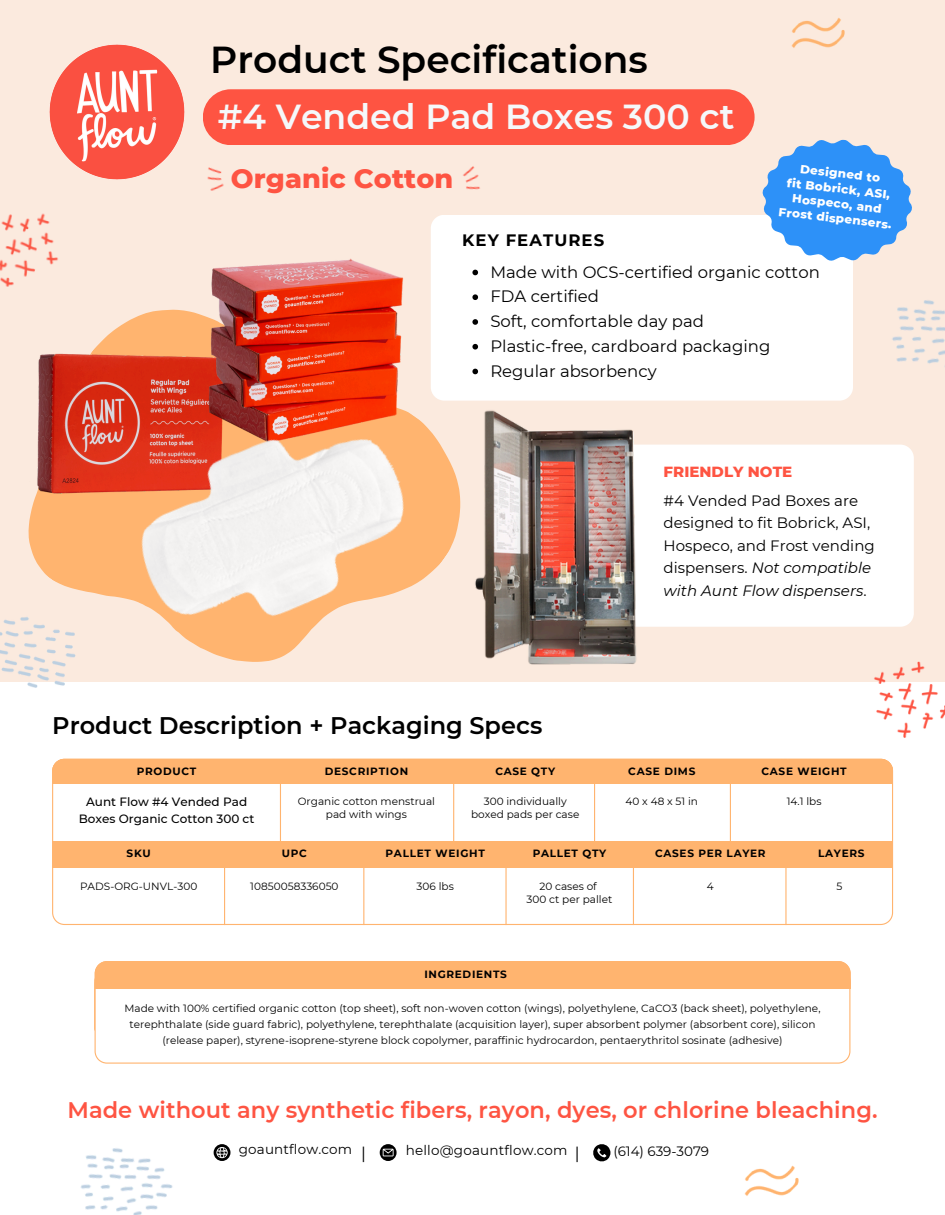
<style>
.page{position:relative;width:945px;height:1215px;background:#fff}
.page>*{position:absolute;margin:0;border:0;box-sizing:border-box;transform-origin:0 0}
.t1{font:600 37.5px "Montserrat";color:#000}
.t2{font:600 34.65px "Montserrat";color:#f5f8fa}
.t3{font:800 27px "Montserrat";letter-spacing:.005em;color:#fe5442}
.t4{font:600 24px "Montserrat";color:#000}
.t5{font:600 22.5px "Montserrat";letter-spacing:.005em;color:#fe5442}
.t6{font:16.5px "Montserrat";color:#000}
.t7{font:700 16.5px "Montserrat";letter-spacing:.065em;color:#000}
.t8{font:15px/22.5px "Montserrat";color:#000}
.t9{font:800 15px "Montserrat";color:#fe5442}
.t10{font:13.5px "Montserrat";letter-spacing:.01em;color:#000}
.t11{font:800 12px/15px "Montserrat";color:#fff;text-align:center}
.t12{font:500 12px/17px "Montserrat";color:#000;text-align:center}
.t13{font:10.5px/13.2px "Montserrat";color:#000;text-align:center}
.t14{font:700 10.5px "Montserrat";letter-spacing:.065em;color:#000}
.t15{font:10.5px "Montserrat";letter-spacing:.265em;color:#000}
.s1{font-style:italic}
</style>
<div class="page">
<div style="left:0;top:0;width:945px;height:682px;background:#fbeade"></div>
<svg style="left:28px;top:309px;width:433px;height:284px;fill:#ffb46f"></svg>
<img style="left:28px;top:323px;width:154px;height:200px">
<img style="left:49px;top:44px;width:136px;height:136px">
<svg style="left:52px;top:759px;width:841px;height:166px"></svg>
<hr style="left:280px;top:761px;width:1px;height:81px;background:#ffb46f">
<hr style="left:730px;top:761px;width:1px;height:81px;background:#ffb46f">
<hr style="left:453px;top:761px;width:1px;height:81px;background:#ffb46f">
<hr style="left:594px;top:761px;width:1px;height:81px;background:#ffb46f">
<img style="left:182px;top:258px;width:242px;height:120px">
<img style="left:95px;top:378px;width:363px;height:284px">
<img style="left:463px;top:166px;width:17px;height:24px">
<img style="left:207px;top:167px;width:17px;height:24px">
<div style="left:431px;top:215px;width:422px;height:186px;background:#fff;border-radius:14px"></div>
<div style="left:594px;top:445px;width:320px;height:182px;background:#fff;border-radius:13px"></div>
<img style="left:463px;top:400px;width:193px;height:265px">
<svg style="left:762px;top:139px;width:150px;height:122px"></svg>
<div style="left:203px;top:89px;width:552px;height:56px;background:#fe5442;border-radius:28px"></div>
<hr style="left:363px;top:859px;width:1px;height:66px;background:#ffb46f">
<hr style="left:505px;top:859px;width:2px;height:66px;background:#ffb46f">
<hr style="left:785px;top:859px;width:2px;height:66px;background:#ffb46f">
<hr style="left:633px;top:859px;width:1px;height:66px;background:#ffb46f">
<div style="left:95px;top:961px;width:756px;height:80px;background:#ffb46f"></div>
<hr style="left:95px;top:969px;width:755px;height:3px;background:#ffb46f">
<svg style="left:95px;top:972px;width:755px;height:91px"></svg>
<div style="left:53px;top:842px;width:840px;height:26px;background:#ffb46f"></div>
<hr style="left:224px;top:859px;width:1px;height:66px;background:#ffb46f">
<svg style="left:472px;top:270px;width:6px;height:5px"></svg>
<svg style="left:472px;top:294px;width:6px;height:6px"></svg>
<svg style="left:472px;top:319px;width:6px;height:6px"></svg>
<svg style="left:472px;top:344px;width:6px;height:6px"></svg>
<svg style="left:472px;top:369px;width:6px;height:5px"></svg>
<svg style="left:214px;top:1144px;width:16px;height:17px"></svg>
<svg style="left:380px;top:1144px;width:17px;height:17px"></svg>
<svg style="left:593px;top:1144px;width:17px;height:17px"></svg>
<img style="left:81px;top:1148px;width:92px;height:67px">
<img style="left:874px;top:661px;width:71px;height:77px">
<img style="left:0;top:213px;width:58px;height:74px">
<img style="left:892px;top:300px;width:53px;height:67px">
<img style="left:791px;top:18px;width:54px;height:30px">
<img style="left:744px;top:1165px;width:55px;height:31px">
<img style="left:0;top:617px;width:76px;height:71px">
<p class="t1" style="left:210px;top:37px;width:439px">Product Specifications</p>
<p class="t2" style="left:218px;top:95px;width:518px">#4 Vended Pad Boxes 300 ct</p>
<p class="t3" style="left:231px;top:162px;width:224px">Organic Cotton</p>
<p class="t7" style="left:462px;top:230px;width:143px">KEY FEATURES</p>
<h2 class="t11" style="left:801px;top:162px;width:82px;rotate:6deg">Designed to</h2>
<p class="t11" style="left:783px;top:175px;width:115px;rotate:6deg">fit Bobrick, ASI,<br>Hospeco, and<br>Frost dispensers.</p>
<p class="t6" style="left:490px;top:262px;width:331px">Made with OCS-certified organic cotton</p>
<p class="t6" style="left:490px;top:286px;width:110px">FDA certified</p>
<p class="t6" style="left:490px;top:311px;width:215px">Soft, comfortable day pad</p>
<h4 class="t6" style="left:490px;top:336px;width:281px">Plastic-free, cardboard packaging</h4>
<h5 class="t6" style="left:490px;top:361px;width:168px">Regular absorbency</h5>
<p class="t9" style="left:664px;top:463px;width:130px">FRIENDLY NOTE</p>
<p class="t8" style="left:664px;top:489px;width:213px">#4 Vended Pad Boxes are designed to fit Bobrick, ASI,<br>Hospeco, and Frost vending dispensers. <span class="s1">Not compatible with Aunt Flow dispensers</span>.</p>
<p class="t4" style="left:52px;top:711px;width:492px">Product Description + Packaging Specs</p>
<p class="t14" style="left:137px;top:765px;width:61px">PRODUCT</p>
<h3 class="t14" style="left:325px;top:765px;width:85px">DESCRIPTION</h3>
<p class="t14" style="left:495px;top:765px;width:61px">CASE QTY</p>
<p class="t13" style="left:471px;top:795px;width:110px">300 individually boxed pads per case</p>
<p class="t12" style="left:79px;top:794px;width:177px">Aunt Flow #4 Vended Pad<br>Boxes Organic Cotton 300 ct</p>
<p class="t13" style="left:298px;top:795px;width:139px">Organic cotton menstrual pad with wings</p>
<p class="t14" style="left:127px;top:847px;width:26px">SKU</p>
<p class="t13" style="left:80px;top:880px;width:119px">PADS-ORG-UNVL-300</p>
<p class="t14" style="left:282px;top:847px;width:27px">UPC</p>
<p class="t13" style="left:250px;top:880px;width:90px">10850058336050</p>
<p class="t14" style="left:386px;top:847px;width:101px">PALLET WEIGHT</p>
<p class="t13" style="left:417px;top:880px;width:39px">306 lbs</p>
<h4 class="t14" style="left:533px;top:847px;width:75px">PALLET QTY</h4>
<p class="t13" style="left:539px;top:879px;width:59px">20 cases of</p>
<p class="t13" style="left:527px;top:893px;width:87px">300 ct per pallet</p>
<p class="t14" style="left:628px;top:765px;width:69px">CASE DIMS</p>
<p class="t15" style="left:626px;top:795px;width:74px">40x48x51in</p>
<p class="t14" style="left:761px;top:765px;width:87px">CASE WEIGHT</p>
<p class="t13" style="left:787px;top:795px;width:36px">14.1 lbs</p>
<p class="t14" style="left:655px;top:847px;width:112px">CASES PER LAYER</p>
<p class="t14" style="left:818px;top:847px;width:48px">LAYERS</p>
<p class="t13" style="left:707px;top:880px;width:8px">4</p>
<p class="t13" style="left:837px;top:880px;width:7px">5</p>
<p class="t14" style="left:424px;top:968px;width:84px">INGREDIENTS</p>
<p class="t13" style="left:124px;top:1000px;width:698px;line-height:15.8px">Made with 100% certified organic cotton (top sheet), soft non-woven cotton (wings), polyethylene, CaCO3 (back sheet), polyethylene, terephthalate (side guard fabric), polyethylene, terephthalate (acquisition layer), super absorbent polymer (absorbent core), silicon (release paper), styrene-isoprene-styrene block copolymer, paraffinic hydrocardon, pentaerythritol sosinate (adhesive)</p>
<p class="t5" style="left:67px;top:1096px;width:812px">Made without any synthetic fibers, rayon, dyes, or chlorine bleaching.</p>
<p class="t10" style="left:239px;top:1141px;width:115px">goauntflow.com</p>
<p class="t6" style="left:361px;top:1143px;width:6px">|</p>
<p class="t10" style="left:406px;top:1142px;width:163px">hello@goauntflow.com</p>
<p class="t6" style="left:575px;top:1143px;width:6px">|</p>
<p class="t10" style="left:613px;top:1143px;width:97px">(614) 639-3079</p>
</div>
